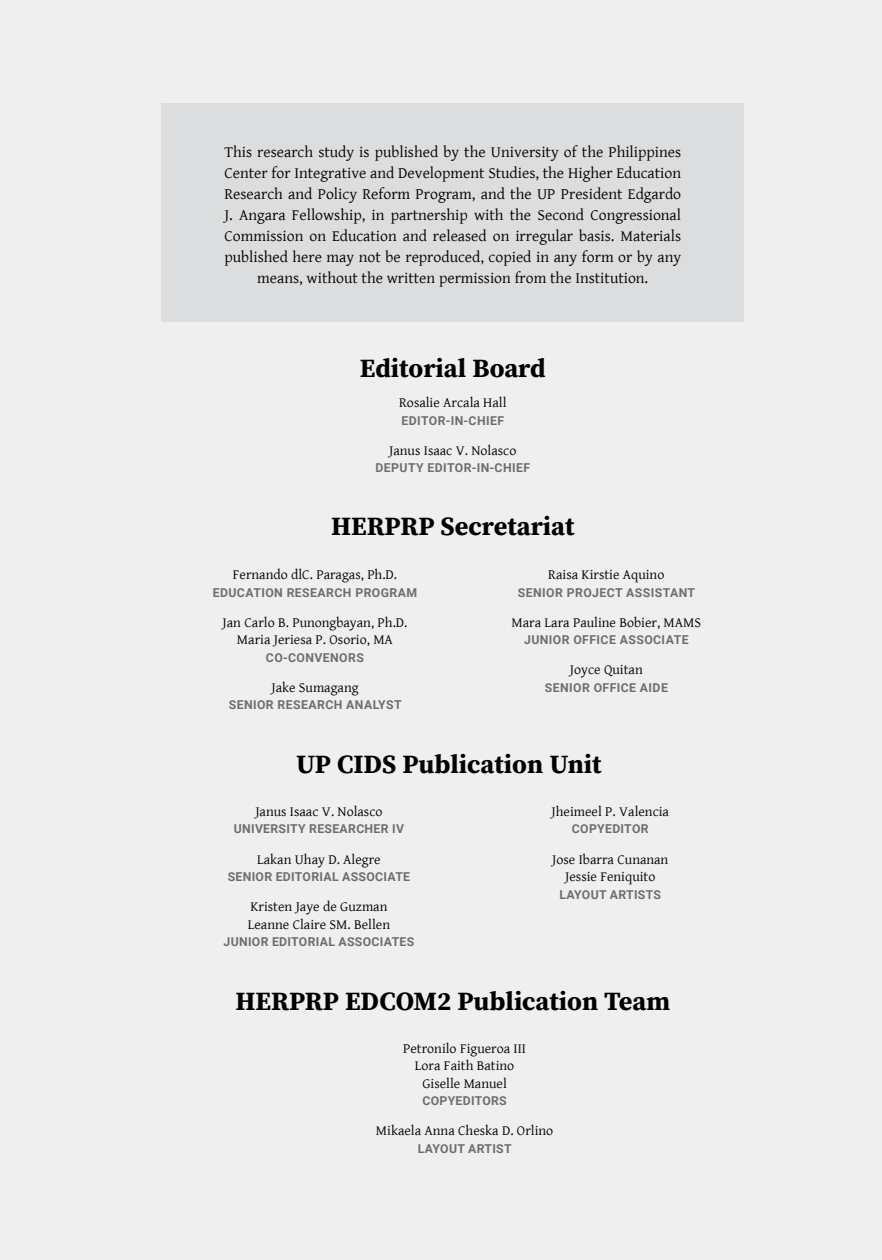
<style>
.page{position:relative;width:882px;height:1260px;background:#efeff0}
.page>*{position:absolute;margin:0;border:0;box-sizing:border-box;transform-origin:0 0}
.t1{font:700 26.25px "Source Serif Pro";color:#000}
.t2{font:15.75px/21px "Gentium Basic";color:#000;text-align:center}
.t3{font:14px/17.5px "Gentium Basic";color:#000;text-align:center}
.t4{font:700 12.25px "Roboto";letter-spacing:.035em;color:#6d6e71}
</style>
<div class="page">
<div style="left:161px;top:104px;width:583px;height:218px;background:#dcddde"></div>
<p class="t2" style="left:224px;top:141px;width:458px">This research study is published by the University of the Philippines Center for Integrative and Development Studies, the Higher Education Research and Policy Reform Program, and the UP President Edgardo J. Angara Fellowship, in partnership with the Second Congressional Commission on Education and released on irregular basis. Materials published here may not be reproduced, copied in any form or by any means, without the written permission from the Institution.</p>
<h1 class="t1" style="left:360px;top:350px;width:187px">Editorial Board</h1>
<p class="t3" style="left:399px;top:394px;width:109px">Rosalie Arcala Hall</p>
<p class="t4" style="left:401px;top:412px;width:104px">EDITOR-IN-CHIEF</p>
<p class="t3" style="left:389px;top:441px;width:129px">Janus Isaac V. Nolasco</p>
<p class="t4" style="left:375px;top:459px;width:156px">DEPUTY EDITOR-IN-CHIEF</p>
<h1 class="t1" style="left:331px;top:508px;width:245px">HERPRP Secretariat</h1>
<p class="t3" style="left:233px;top:565px;width:166px">Fernando dlC. Paragas, Ph.D.</p>
<p class="t4" style="left:213px;top:584px;width:206px">EDUCATION RESEARCH PROGRAM</p>
<p class="t3" style="left:223px;top:613px;width:186px">Jan Carlo B. Punongbayan, Ph.D.<br>Maria Jeriesa P. Osorio, MA</p>
<p class="t4" style="left:266px;top:649px;width:99px">CO-CONVENORS</p>
<p class="t3" style="left:271px;top:678px;width:89px">Jake Sumagang</p>
<p class="t4" style="left:229px;top:696px;width:174px">SENIOR RESEARCH ANALYST</p>
<p class="t3" style="left:548px;top:565px;width:118px">Raisa Kirstie Aquino</p>
<p class="t4" style="left:518px;top:584px;width:179px">SENIOR PROJECT ASSISTANT</p>
<p class="t3" style="left:512px;top:613px;width:191px">Mara Lara Pauline Bobier, MAMS</p>
<p class="t4" style="left:524px;top:631px;width:166px">JUNIOR OFFICE ASSOCIATE</p>
<p class="t3" style="left:570px;top:661px;width:74px">Joyce Quitan</p>
<p class="t4" style="left:545px;top:679px;width:125px">SENIOR OFFICE AIDE</p>
<h1 class="t1" style="left:296px;top:746px;width:307px">UP CIDS Publication Unit</h1>
<p class="t3" style="left:255px;top:802px;width:129px">Janus Isaac V. Nolasco</p>
<p class="t4" style="left:234px;top:821px;width:172px">UNIVERSITY RESEARCHER IV</p>
<p class="t3" style="left:257px;top:850px;width:125px">Lakan Uhay D. Alegre</p>
<p class="t4" style="left:228px;top:868px;width:184px">SENIOR EDITORIAL ASSOCIATE</p>
<p class="t3" style="left:248px;top:897px;width:144px;text-align:left">Kristen Jaye de Guzman<br>Leanne Claire SM. Bellen</p>
<p class="t4" style="left:224px;top:933px;width:192px">JUNIOR EDITORIAL ASSOCIATES</p>
<p class="t3" style="left:552px;top:802px;width:119px">Jheimeel P. Valencia</p>
<p class="t4" style="left:572px;top:821px;width:78px">COPYEDITOR</p>
<p class="t3" style="left:552px;top:850px;width:118px">Jose Ibarra Cunanan<br>Jessie Feniquito</p>
<p class="t4" style="left:560px;top:886px;width:103px">LAYOUT ARTISTS</p>
<h1 class="t1" style="left:235px;top:983px;width:436px">HERPRP EDCOM2 Publication Team</h1>
<p class="t3" style="left:403px;top:1039px;width:125px">Petronilo Figueroa III<br>Lora Faith Batino<br>Giselle Manuel</p>
<p class="t4" style="left:422px;top:1092px;width:86px">COPYEDITORS</p>
<p class="t3" style="left:376px;top:1122px;width:179px">Mikaela Anna Cheska D. Orlino</p>
<p class="t4" style="left:418px;top:1140px;width:95px">LAYOUT ARTIST</p>
</div>
